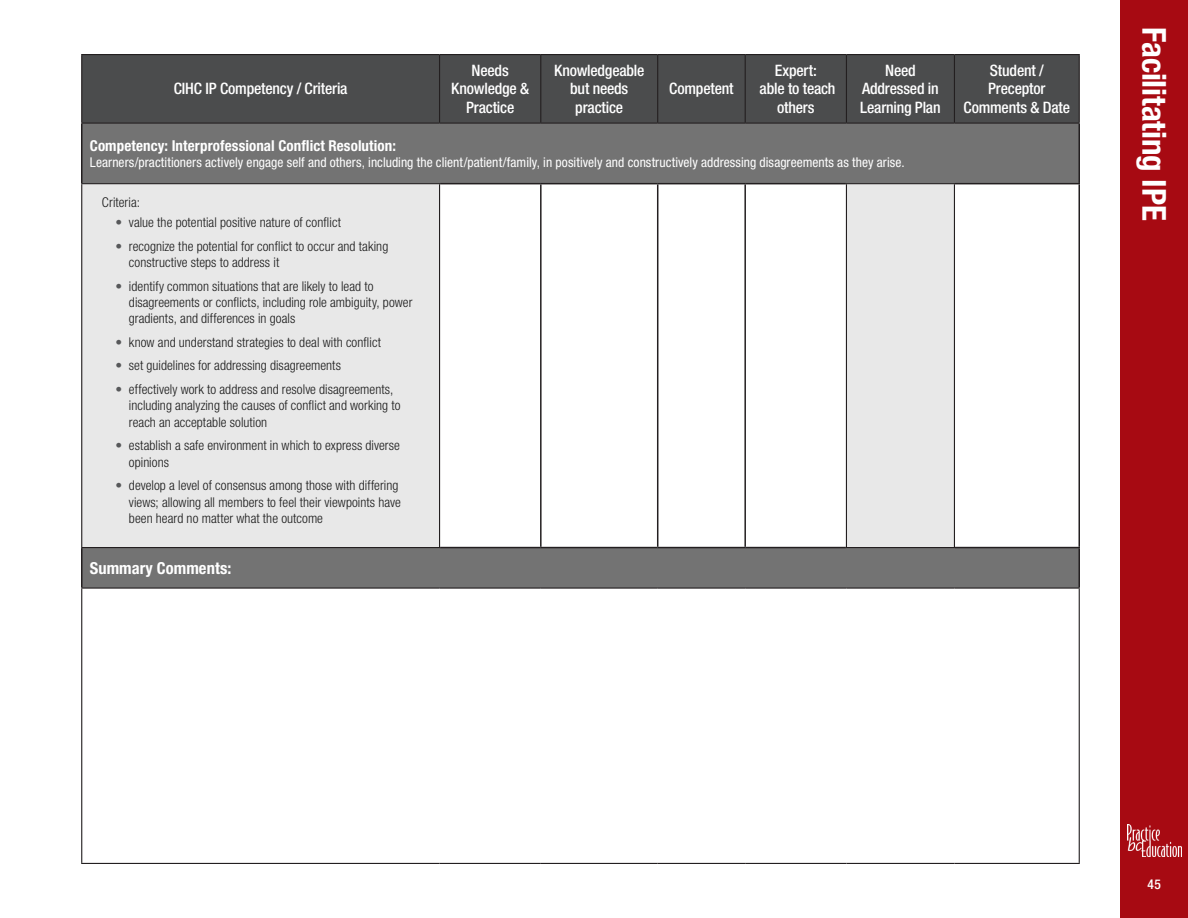
<style>
.page{position:relative;width:1188px;height:918px;background:#fff}
.page>*{position:absolute;margin:0;border:0;box-sizing:border-box;transform-origin:0 0}
.t1{font:700 condensed 33px "Helvetica Neue LT Std";letter-spacing:-.01em;color:#fff}
.t2{font:700 condensed 16.5px "Helvetica Neue LT Std";letter-spacing:.005em;color:#fff}
.t3{font:500 condensed 15.75px/18.9px "Helvetica Neue LT Std";letter-spacing:-.01em;color:#fff;text-align:center}
.t4{font:700 condensed 15px "Helvetica Neue LT Std";letter-spacing:.005em;color:#fff}
.t5{font:300 condensed 13.5px/16.2px "Helvetica Neue LT Std";letter-spacing:.005em;color:#1a1a1a}
.t6{font:condensed 13.5px "Helvetica Neue LT Std";letter-spacing:.005em;color:#fff}
.t7{font:500 condensed 13.5px "Helvetica Neue LT Std";color:#fff}
.s1{color:#57585a}
</style>
<div class="page">
<div style="left:1120px;top:0;width:68px;height:918px;background:#a70a12"></div>
<img style="left:1127px;top:825px;width:54px;height:31px">
<div style="left:82px;top:55px;width:997px;height:68px;background:#4b4c4d"></div>
<svg style="left:82px;top:124px;width:996px;height:463px;fill:#737373"></svg>
<svg style="left:82px;top:184px;width:872px;height:363px;fill:#e8e8e8"></svg>
<hr style="left:439px;top:55px;width:1px;height:68px;background:#231f20">
<hr style="left:1078px;top:124px;width:2px;height:59px;background:#231f20">
<hr style="left:540px;top:184px;width:2px;height:363px;background:#231f20">
<hr style="left:657px;top:184px;width:1px;height:363px;background:#231f20">
<hr style="left:744px;top:184px;width:2px;height:363px;background:#231f20">
<hr style="left:1078px;top:184px;width:2px;height:363px;background:#231f20">
<hr style="left:81px;top:54px;width:359px;height:1px;background:#231f20">
<hr style="left:81px;top:55px;width:1px;height:68px;background:#231f20">
<hr style="left:440px;top:54px;width:101px;height:1px;background:#231f20">
<hr style="left:541px;top:54px;width:117px;height:1px;background:#231f20">
<hr style="left:540px;top:55px;width:1px;height:68px;background:#231f20">
<hr style="left:658px;top:54px;width:87px;height:1px;background:#231f20">
<hr style="left:657px;top:55px;width:1px;height:68px;background:#231f20">
<hr style="left:745px;top:54px;width:101px;height:1px;background:#231f20">
<hr style="left:745px;top:55px;width:1px;height:68px;background:#231f20">
<hr style="left:846px;top:54px;width:108px;height:1px;background:#231f20">
<hr style="left:846px;top:55px;width:1px;height:68px;background:#231f20">
<hr style="left:954px;top:54px;width:126px;height:1px;background:#231f20">
<hr style="left:954px;top:55px;width:1px;height:68px;background:#231f20">
<hr style="left:1079px;top:55px;width:1px;height:68px;background:#231f20">
<hr style="left:81px;top:123px;width:359px;height:1px;background:#231f20">
<hr style="left:440px;top:123px;width:101px;height:1px;background:#231f20">
<hr style="left:541px;top:123px;width:117px;height:1px;background:#231f20">
<hr style="left:658px;top:123px;width:87px;height:1px;background:#231f20">
<hr style="left:745px;top:123px;width:101px;height:1px;background:#231f20">
<hr style="left:846px;top:123px;width:108px;height:1px;background:#231f20">
<hr style="left:954px;top:123px;width:126px;height:1px;background:#231f20">
<hr style="left:81px;top:124px;width:1px;height:59px;background:#231f20">
<hr style="left:81px;top:184px;width:1px;height:363px;background:#231f20">
<hr style="left:439px;top:184px;width:1px;height:363px;background:#231f20">
<hr style="left:846px;top:184px;width:1px;height:363px;background:#231f20">
<hr style="left:954px;top:184px;width:1px;height:363px;background:#231f20">
<hr style="left:81px;top:183px;width:359px;height:1px;background:#231f20">
<hr style="left:846px;top:183px;width:109px;height:1px;background:#231f20">
<hr style="left:81px;top:547px;width:359px;height:1px;background:#231f20">
<hr style="left:846px;top:547px;width:109px;height:1px;background:#231f20">
<hr style="left:440px;top:183px;width:101px;height:1px;background:#231f20">
<hr style="left:541px;top:183px;width:117px;height:1px;background:#231f20">
<hr style="left:658px;top:183px;width:87px;height:1px;background:#231f20">
<hr style="left:745px;top:183px;width:101px;height:1px;background:#231f20">
<hr style="left:955px;top:183px;width:125px;height:1px;background:#231f20">
<hr style="left:81px;top:548px;width:1px;height:39px;background:#231f20">
<hr style="left:440px;top:547px;width:101px;height:1px;background:#231f20">
<hr style="left:541px;top:547px;width:117px;height:1px;background:#231f20">
<hr style="left:658px;top:547px;width:87px;height:1px;background:#231f20">
<hr style="left:745px;top:547px;width:101px;height:1px;background:#231f20">
<hr style="left:955px;top:547px;width:125px;height:1px;background:#231f20">
<hr style="left:1078px;top:548px;width:2px;height:39px;background:#231f20">
<hr style="left:81px;top:589px;width:1px;height:274px;background:#231f20">
<hr style="left:1079px;top:589px;width:1px;height:274px;background:#231f20">
<hr style="left:81px;top:863px;width:359px;height:1px;background:#231f20">
<hr style="left:440px;top:863px;width:101px;height:1px;background:#231f20">
<hr style="left:541px;top:863px;width:117px;height:1px;background:#231f20">
<hr style="left:658px;top:863px;width:87px;height:1px;background:#231f20">
<hr style="left:745px;top:863px;width:101px;height:1px;background:#231f20">
<hr style="left:846px;top:863px;width:108px;height:1px;background:#231f20">
<hr style="left:954px;top:863px;width:126px;height:1px;background:#231f20">
<hr style="left:81px;top:587px;width:359px;height:2px;background:#231f20">
<hr style="left:440px;top:587px;width:101px;height:2px;background:#231f20">
<hr style="left:541px;top:587px;width:117px;height:2px;background:#231f20">
<hr style="left:658px;top:587px;width:87px;height:2px;background:#231f20">
<hr style="left:745px;top:587px;width:101px;height:2px;background:#231f20">
<hr style="left:846px;top:587px;width:108px;height:2px;background:#231f20">
<hr style="left:954px;top:587px;width:126px;height:2px;background:#231f20">
<p class="t3" style="left:174px;top:79px;width:175px">CIHC IP Competency / Criteria</p>
<p class="t3" style="left:451px;top:60px;width:80px">Needs<br>Knowledge &amp;<br>Practice</p>
<p class="t3" style="left:554px;top:60px;width:92px">Knowledgeable but needs practice</p>
<p class="t3" style="left:669px;top:79px;width:66px">Competent</p>
<p class="t3" style="left:775px;top:60px;width:44px">Expert:</p>
<p class="t3" style="left:760px;top:79px;width:77px">able to teach others</p>
<p class="t3" style="left:860px;top:60px;width:82px">Need<br>Addressed in<br>Learning Plan</p>
<p class="t3" style="left:964px;top:60px;width:108px">Student /<br>Preceptor<br>Comments &amp; Date</p>
<p class="t4" style="left:90px;top:136px;width:308px">Competency: Interprofessional Conflict Resolution:</p>
<p class="t6" style="left:90px;top:154px;width:816px">Learners/practitioners actively engage self and others, including the client/patient/family, in positively and constructively addressing disagreements as they arise.</p>
<p class="t5" style="left:102px;top:194px;width:40px">Criteria:</p>
<p class="t5" style="left:115px;top:214px;width:227px"><span class="s1">•</span> value the potential positive nature of conflict</p>
<p class="t5" style="left:129px;top:238px;width:261px;text-indent:-14px"><span class="s1">•</span> recognize the potential for conflict to occur and taking constructive steps to address it</p>
<p class="t5" style="left:129px;top:278px;width:285px;text-indent:-14px"><span class="s1">•</span> identify common situations that are likely to lead to disagreements or conflicts, including role ambiguity, power gradients, and differences in goals</p>
<p class="t5" style="left:115px;top:334px;width:267px"><span class="s1">•</span> know and understand strategies to deal with conflict</p>
<p class="t5" style="left:115px;top:357px;width:227px"><span class="s1">•</span> set guidelines for addressing disagreements</p>
<p class="t5" style="left:129px;top:381px;width:273px;text-indent:-14px"><span class="s1">•</span> effectively work to address and resolve disagreements, including analyzing the causes of conflict and working to reach an acceptable solution</p>
<p class="t5" style="left:129px;top:437px;width:272px;text-indent:-14px"><span class="s1">•</span> establish a safe environment in which to express diverse opinions</p>
<p class="t5" style="left:129px;top:477px;width:273px;text-indent:-14px"><span class="s1">•</span> develop a level of consensus among those with differing views; allowing all members to feel their viewpoints have been heard no matter what the outcome</p>
<p class="t2" style="left:90px;top:558px;width:143px">Summary Comments:</p>
<h1 class="t1" style="left:1174px;top:27px;width:195px;rotate:90deg">Facilitating IPE</h1>
<p class="t7" style="left:1148px;top:876px;width:15px">45</p>
</div>
